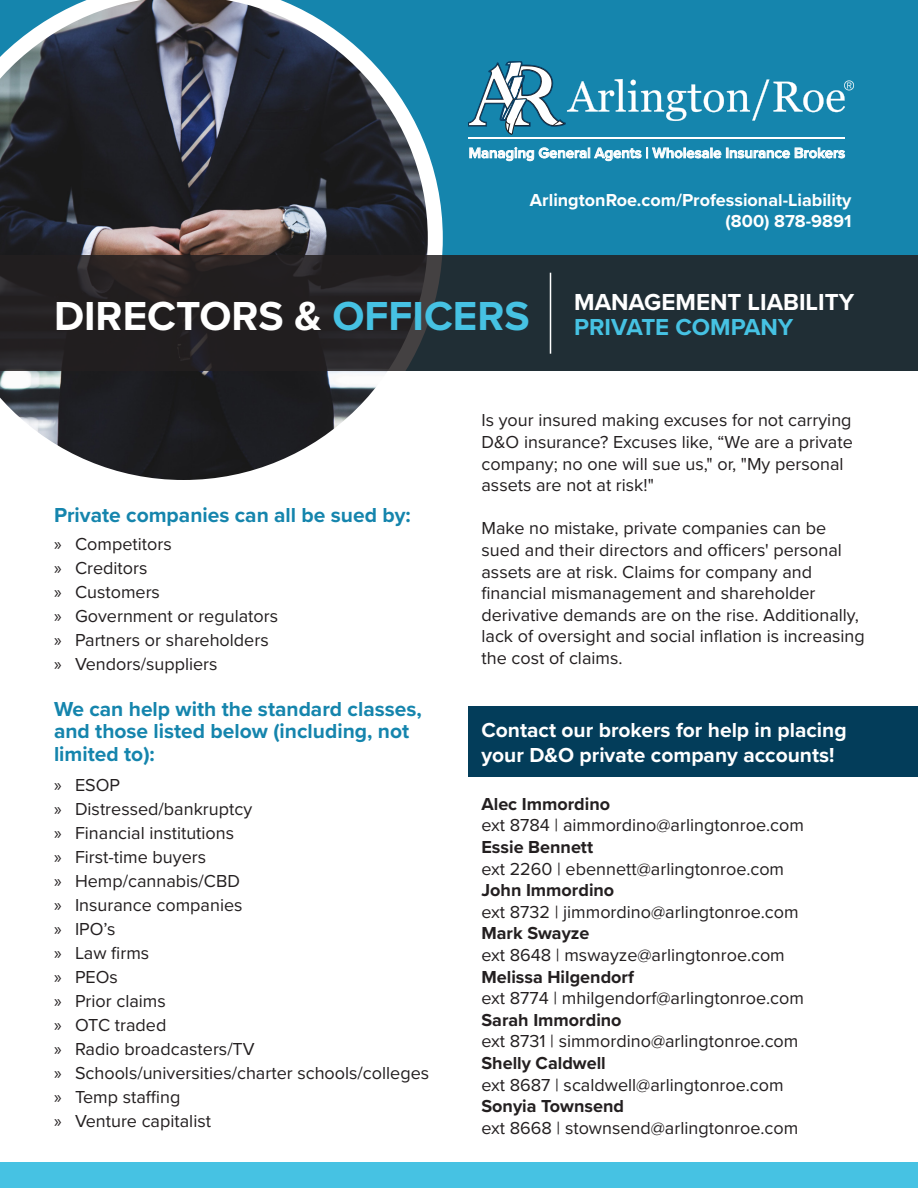
<style>
.page{position:relative;width:918px;height:1188px;background:#fff}
.page>*{position:absolute;margin:0;border:0;box-sizing:border-box;transform-origin:0 0}
.t1{font:700 42px "Proxima Nova";color:#fff}
.t2{font:700 24px "Proxima Nova";color:#fff}
.t3{font:700 24px "Proxima Nova";color:#46c2e3}
.t4{font:700 21px/22.5px "Proxima Nova";color:#1585ad}
.t5{font:700 21px/25.2px "Proxima Nova";color:#fff}
.t6{font:18px/21.6px "Proxima Nova";color:#231f20}
.t7{font:700 18px "Proxima Nova";color:#231f20}
.t8{font:700 18px "Proxima Nova";color:#fff}
.t9{font:600 14.85px "Proxima Nova";color:#fff}
.s1{color:#46c2e3}
.s2{font-family:"Myriad Pro"}
.s3{font-weight:700}
</style>
<div class="page">
<div style="left:468px;top:706px;width:450px;height:71px;background:#033d5a"></div>
<div style="left:0;top:0;width:918px;height:371px;background:#1585ad"></div>
<svg style="left:0;top:0;width:443px;height:480px"></svg>
<svg style="left:0;top:256px;width:918px;height:115px;background:#22282c"></svg>
<svg style="left:468px;top:61px;width:386px;height:74px"></svg>
<hr style="left:468px;top:138px;width:377px;height:1px;background:#fff">
<hr style="left:550px;top:273px;width:1px;height:81px;background:#fff">
<div style="left:0;top:1162px;width:918px;height:26px;background:#46c2e3"></div>
<p class="t9" style="left:469px;top:142px;width:378px">Managing General Agents | Wholesale Insurance Brokers</p>
<p class="t8" style="left:530px;top:186px;width:323px">ArlingtonRoe.com/Professional-Liability</p>
<p class="t8" style="left:726px;top:208px;width:127px">(800) 878-9891</p>
<p class="t1" style="left:54px;top:284px;width:477px">DIRECTORS &amp; <span class="s1">OFFICERS</span></p>
<p class="t2" style="left:574px;top:284px;width:282px">MANAGEMENT LIABILITY</p>
<p class="t3" style="left:574px;top:310px;width:221px">PRIVATE COMPANY</p>
<p class="t4" style="left:54px;top:503px;width:358px">Private companies can all be sued by:</p>
<p class="t6" style="left:54px;top:533px;width:119px"><span class="s2">»</span> Competitors</p>
<p class="t6" style="left:54px;top:557px;width:95px"><span class="s2">»</span> Creditors</p>
<p class="t6" style="left:54px;top:581px;width:108px"><span class="s2">»</span> Customers</p>
<p class="t6" style="left:54px;top:605px;width:226px"><span class="s2">»</span> Government or regulators</p>
<p class="t6" style="left:54px;top:629px;width:216px"><span class="s2">»</span> Partners or shareholders</p>
<p class="t6" style="left:54px;top:653px;width:165px"><span class="s2">»</span> Vendors/suppliers</p>
<p class="t4" style="left:54px;top:697px;width:369px">We can help with the standard classes, and those listed below (including, not limited to):</p>
<p class="t6" style="left:54px;top:774px;width:68px"><span class="s2">»</span> ESOP</p>
<p class="t6" style="left:54px;top:798px;width:200px"><span class="s2">»</span> Distressed/bankruptcy</p>
<p class="t6" style="left:54px;top:822px;width:182px"><span class="s2">»</span> Financial institutions</p>
<p class="t6" style="left:54px;top:846px;width:154px"><span class="s2">»</span> First-time buyers</p>
<p class="t6" style="left:54px;top:870px;width:188px"><span class="s2">»</span> Hemp/cannabis/CBD</p>
<p class="t6" style="left:54px;top:894px;width:190px"><span class="s2">»</span> Insurance companies</p>
<p class="t6" style="left:54px;top:918px;width:63px"><span class="s2">»</span> IPO’s</p>
<p class="t6" style="left:54px;top:942px;width:97px"><span class="s2">»</span> Law firms</p>
<p class="t6" style="left:54px;top:966px;width:65px"><span class="s2">»</span> PEOs</p>
<p class="t6" style="left:54px;top:990px;width:113px"><span class="s2">»</span> Prior claims</p>
<p class="t6" style="left:54px;top:1014px;width:114px"><span class="s2">»</span> OTC traded</p>
<p class="t6" style="left:54px;top:1038px;width:202px"><span class="s2">»</span> Radio broadcasters/TV</p>
<p class="t6" style="left:54px;top:1062px;width:377px"><span class="s2">»</span> Schools/universities/charter schools/colleges</p>
<p class="t6" style="left:54px;top:1086px;width:128px"><span class="s2">»</span> Temp staffing</p>
<p class="t6" style="left:54px;top:1110px;width:159px"><span class="s2">»</span> Venture capitalist</p>
<p class="t6" style="left:482px;top:409px;width:373px">Is your insured making excuses for not carrying D&amp;O insurance? Excuses like, “We are a private company; no one will sue us," or, "My personal assets are not at risk!"</p>
<p class="t6" style="left:482px;top:517px;width:385px">Make no mistake, private companies can be sued and their directors and officers' personal assets are at risk. Claims for company and financial mismanagement and shareholder derivative demands are on the rise. Additionally, lack of oversight and social inflation is increasing the cost of claims.</p>
<p class="t5" style="left:482px;top:717px;width:367px">Contact our brokers for help in placing your D&amp;O private company accounts!</p>
<p class="t7" style="left:482px;top:790px;width:130px">Alec Immordino</p>
<p class="t6" style="left:482px;top:814px;width:324px">ext 8784 | aimmordino@arlingtonroe.com</p>
<p class="t7" style="left:482px;top:834px;width:113px">Essie Bennett</p>
<p class="t6" style="left:482px;top:857px;width:304px">ext 2260 | ebennett@arlingtonroe.com</p>
<p class="t7" style="left:482px;top:877px;width:134px">John Immordino</p>
<p class="t6" style="left:482px;top:900px;width:319px">ext 8732 | jimmordino@arlingtonroe.com</p>
<p class="t7" style="left:482px;top:920px;width:110px">Mark Swayze</p>
<p class="t6" style="left:482px;top:943px;width:305px">ext 8648 | mswayze@arlingtonroe.com</p>
<p class="t7" style="left:482px;top:963px;width:154px">Melissa Hilgendorf</p>
<p class="t6" style="left:482px;top:987px;width:324px">ext 8774 | mhilgendorf@arlingtonroe.com</p>
<p class="t7" style="left:482px;top:1006px;width:142px">Sarah Immordino</p>
<p class="t6" style="left:482px;top:1030px;width:318px">ext 8731 | simmordino@arlingtonroe.com</p>
<p class="t7" style="left:482px;top:1050px;width:126px">Shelly Caldwell</p>
<p class="t6" style="left:482px;top:1073px;width:304px">ext 8687 | scaldwell@arlingtonroe.com<br><span class="s3">Sonyia Townsend</span></p>
<p class="t6" style="left:482px;top:1116px;width:318px">ext 8668 | stownsend@arlingtonroe.com</p>
</div>
